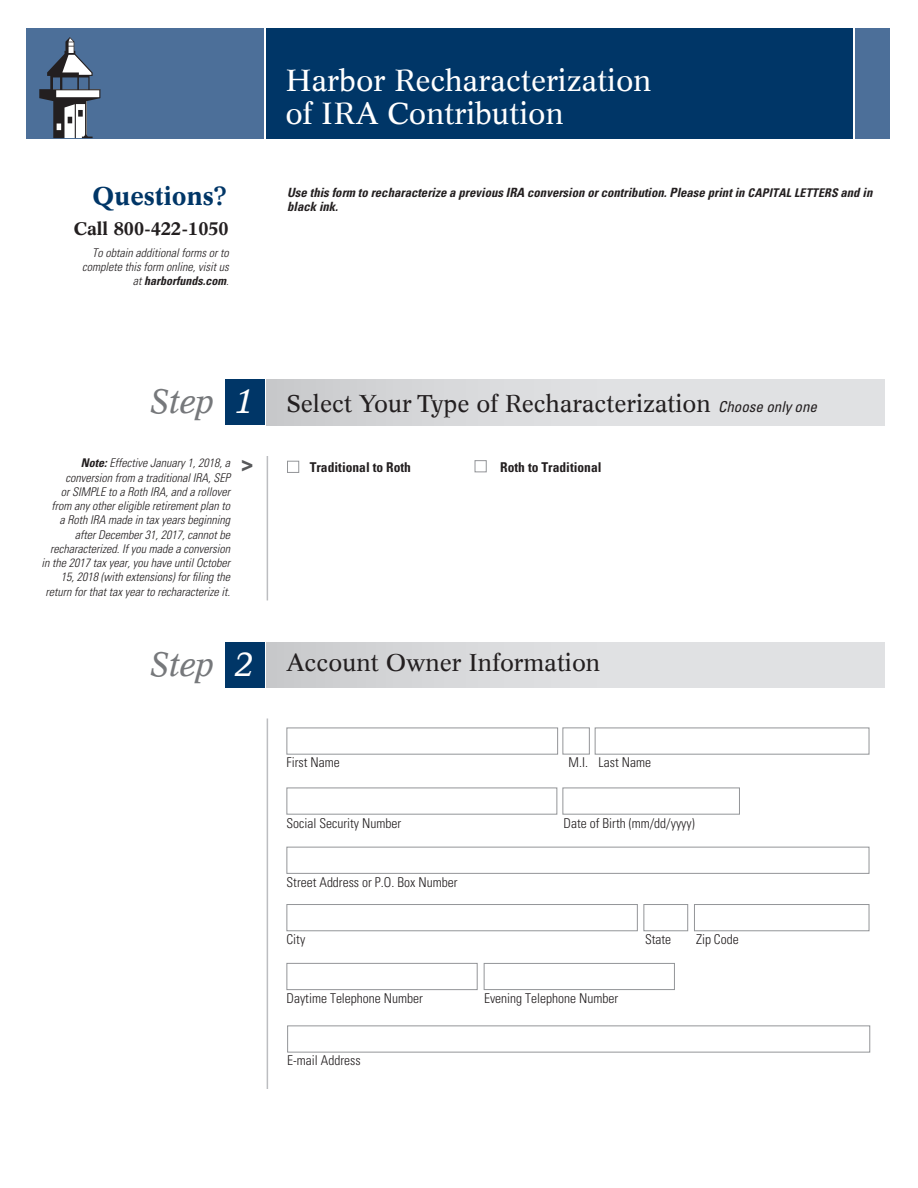
<style>
.page{position:relative;width:918px;height:1188px;background:#fff}
.page>*{position:absolute;margin:0;border:0;box-sizing:border-box;transform-origin:0 0}
.t1{font:italic 33px "Concorde BQ";color:#76787b}
.t2{font:30px/33px "Concorde BQ";color:#fff}
.t3{font:500 25.5px "Concorde BQ";color:#003667}
.t4{font:24px "Concorde BQ";color:#231f20}
.t5{font:500 18px "Concorde BQ";color:#231f20}
.t6{font:300 condensed 13.5px "Univers LT Std";color:#231f20}
.t7{font:700 condensed 13.5px "Univers LT Std";color:#231f20}
.t8{font:italic 700 condensed 12.75px "Univers LT Std";color:#231f20}
.t9{font:italic 300 condensed 12px/14.2px "Univers LT Std";color:#231f20;text-align:right}
.s1{font-weight:700}
.s2{font-size:12px}
.s3{color:#fff}
.s4{font-family:"Univers LT Std";font-style:italic;font-stretch:condensed;font-size:15px}
.s5{font-family:"Arial Rounded MT Bold";font-weight:400;font-style:normal;font-stretch:normal;font-size:21px;color:#57585a}
</style>
<div class="page">
<div style="left:267px;top:642px;width:617px;height:46px;background:linear-gradient(to right,#cfd0d2,#e6e7e9)"></div>
<div style="left:225px;top:642px;width:39px;height:46px;background:#003667"></div>
<hr style="left:267px;top:718px;width:1px;height:371px;background:#bcbdc0">
<div style="left:267px;top:380px;width:617px;height:45px;background:linear-gradient(to right,#cfd0d2,#e6e7e9)"></div>
<div style="left:225px;top:380px;width:39px;height:45px;background:#003667"></div>
<hr style="left:267px;top:456px;width:1px;height:144px;background:#bcbdc0">
<div style="left:286px;top:847px;width:583px;height:27px;background:#fff;border:1px solid #939598"></div>
<div style="left:286px;top:904px;width:352px;height:27px;background:#fff;border:1px solid #939598"></div>
<div style="left:644px;top:904px;width:44px;height:27px;background:#fff;border:1px solid #939598"></div>
<div style="left:694px;top:904px;width:175px;height:27px;background:#fff;border:1px solid #939598"></div>
<div style="left:287px;top:788px;width:270px;height:27px;background:#fff;border:1px solid #939598"></div>
<div style="left:563px;top:788px;width:177px;height:27px;background:#fff;border:1px solid #939598"></div>
<div style="left:563px;top:728px;width:27px;height:26px;background:#fff;border:1px solid #939598"></div>
<div style="left:595px;top:728px;width:274px;height:27px;background:#fff;border:1px solid #939598"></div>
<div style="left:287px;top:728px;width:271px;height:27px;background:#fff;border:1px solid #939598"></div>
<div style="left:286px;top:963px;width:192px;height:27px;background:#fff;border:1px solid #939598"></div>
<div style="left:484px;top:963px;width:191px;height:27px;background:#fff;border:1px solid #939598"></div>
<div style="left:287px;top:1026px;width:583px;height:27px;background:#fff;border:1px solid #939598"></div>
<div style="left:287px;top:461px;width:12px;height:12px;background:#fff;border:1px solid #939598"></div>
<div style="left:475px;top:460px;width:12px;height:12px;background:#fff;border:1px solid #939598"></div>
<div style="left:266px;top:28px;width:587px;height:110px;background:#003667"></div>
<div style="left:26px;top:28px;width:238px;height:110px;background:#4c6f99"></div>
<svg style="left:39px;top:37px;width:61px;height:101px"></svg>
<div style="left:855px;top:28px;width:35px;height:110px;background:#4c6f99"></div>
<h3 class="t3" style="left:92px;top:181px;width:138px">Questions?</h3>
<h3 class="t5" style="left:73px;top:218px;width:157px">Call 800-422-1050</h3>
<p class="t9" style="left:82px;top:246px;width:148px">To obtain additional forms or to complete this form online, visit us at <span class="s1">harborfunds.com</span>.</p>
<h2 class="t2" style="left:285px;top:65px;width:368px">Harbor Recharacterization of IRA Contribution</h2>
<p class="t8" style="left:287px;top:185px;width:587px">Use this form to recharacterize a previous IRA conversion or contribution. Please print in <span class="s2">CAPITAL LETTERS</span> and in</p>
<p class="t8" style="left:287px;top:199px;width:53px">black ink.</p>
<h1 class="t1" style="left:151px;top:382px;width:104px">Step <span class="s3">1</span></h1>
<h3 class="t4" style="left:286px;top:390px;width:532px">Select Your Type of Recharacterization <span class="s4">Choose only one</span></h3>
<p class="t9" style="left:81px;top:456px;width:174px"><span class="s1">Note:</span> Effective January 1, 2018, a <span class="s5">&gt;</span></p>
<p class="t9" style="left:66px;top:470px;width:166px">conversion from a traditional IRA, SEP</p>
<p class="t9" style="left:61px;top:485px;width:171px">or SIMPLE to a Roth IRA, and a rollover</p>
<p class="t9" style="left:52px;top:499px;width:180px">from any other eligible retirement plan to</p>
<p class="t9" style="left:60px;top:513px;width:172px">a Roth IRA made in tax years beginning</p>
<p class="t9" style="left:75px;top:527px;width:157px">after December 31, 2017, cannot be</p>
<p class="t9" style="left:50px;top:542px;width:181px">recharacterized. If you made a conversion</p>
<p class="t9" style="left:42px;top:556px;width:190px">in the 2017 tax year, you have until October</p>
<p class="t9" style="left:61px;top:570px;width:171px">15, 2018 (with extensions) for filing the</p>
<p class="t9" style="left:46px;top:584px;width:186px">return for that tax year to recharacterize it.</p>
<p class="t7" style="left:310px;top:459px;width:103px">Traditional to Roth</p>
<p class="t7" style="left:500px;top:459px;width:103px">Roth to Traditional</p>
<h1 class="t1" style="left:151px;top:645px;width:104px">Step <span class="s3">2</span></h1>
<h3 class="t4" style="left:286px;top:649px;width:315px">Account Owner Information</h3>
<p class="t6" style="left:287px;top:755px;width:55px">First Name</p>
<p class="t6" style="left:569px;top:755px;width:84px">M.I. Last Name</p>
<p class="t6" style="left:287px;top:815px;width:116px">Social Security Number</p>
<p class="t6" style="left:564px;top:815px;width:133px">Date of Birth (mm/dd/yyyy)</p>
<p class="t6" style="left:286px;top:874px;width:172px">Street Address or P.O. Box Number</p>
<p class="t6" style="left:286px;top:931px;width:20px">City</p>
<p class="t6" style="left:645px;top:931px;width:28px">State</p>
<p class="t6" style="left:696px;top:931px;width:44px">Zip Code</p>
<p class="t6" style="left:287px;top:990px;width:138px">Daytime Telephone Number</p>
<p class="t6" style="left:484px;top:990px;width:136px">Evening Telephone Number</p>
<p class="t6" style="left:287px;top:1053px;width:75px">E-mail Address</p>
</div>
